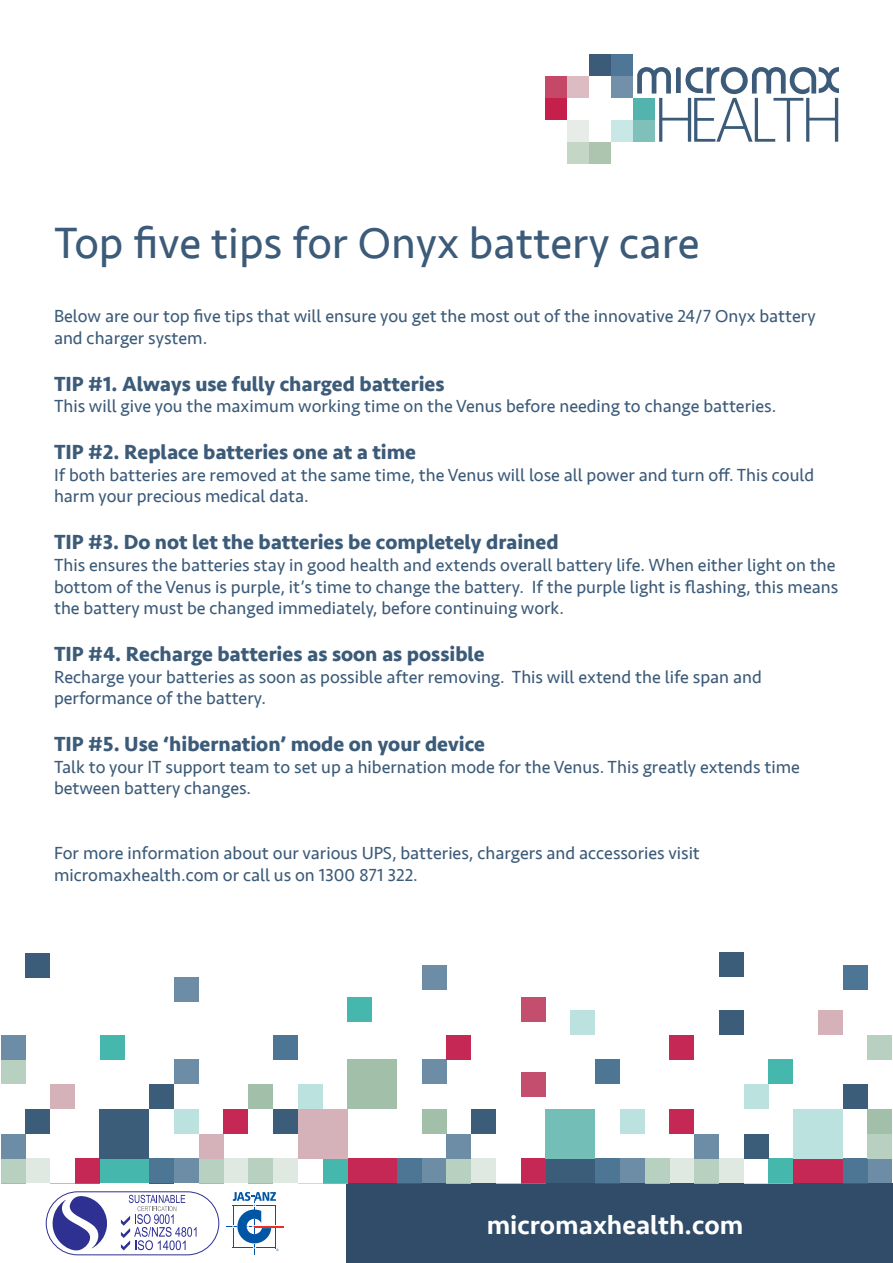
<style>
.page{position:relative;width:893px;height:1263px;background:#fff}
.page>*{position:absolute;margin:0;border:0;box-sizing:border-box;transform-origin:0 0}
.Paragraph_Style_1{font:45px "Seravek";color:#3c5b79}
.t1{font:500 27px "Seravek";color:#fff}
.Paragraph_Style_1-2{font:700 21px "Seravek";color:#3c5b79}
.Paragraph_Style_1-3{font:18px/21.6px "Seravek";color:#3c5b79}
</style>
<div class="page">
<div style="left:611px;top:120px;width:22px;height:22px;background:#c8e8e5"></div>
<div style="left:633px;top:120px;width:22px;height:22px;background:#7fc0ba"></div>
<div style="left:633px;top:98px;width:22px;height:22px;background:#52b4ac"></div>
<div style="left:611px;top:76px;width:22px;height:22px;background:#7390ab"></div>
<div style="left:611px;top:54px;width:22px;height:22px;background:#4f7696"></div>
<div style="left:589px;top:54px;width:22px;height:22px;background:#3c5b79"></div>
<div style="left:567px;top:76px;width:22px;height:22px;background:#dcbbc3"></div>
<div style="left:545px;top:76px;width:22px;height:22px;background:#c54869"></div>
<div style="left:545px;top:98px;width:22px;height:22px;background:#c61f4b"></div>
<div style="left:567px;top:120px;width:22px;height:22px;background:#e7ece8"></div>
<div style="left:567px;top:142px;width:22px;height:22px;background:#c4d6c6"></div>
<div style="left:589px;top:142px;width:22px;height:22px;background:#adc5ae"></div>
<svg style="left:637px;top:67px;width:202px;height:75px"></svg>
<div style="left:347px;top:1183px;width:546px;height:80px;background:#304c68"></div>
<div style="left:100px;top:1158px;width:49px;height:25px;background:#45b7ac"></div>
<div style="left:347px;top:1158px;width:50px;height:25px;background:#c52855"></div>
<div style="left:75px;top:1158px;width:25px;height:25px;background:#c52855"></div>
<div style="left:25px;top:1158px;width:25px;height:25px;background:#e0e8e2"></div>
<div style="left:1px;top:1158px;width:24px;height:25px;background:#b8d0c0"></div>
<div style="left:323px;top:1158px;width:24px;height:25px;background:#45b7ac"></div>
<div style="left:347px;top:997px;width:25px;height:25px;background:#45b7ac"></div>
<div style="left:422px;top:1158px;width:25px;height:25px;background:#6d8ca5"></div>
<div style="left:397px;top:1158px;width:25px;height:25px;background:#4d7694"></div>
<div style="left:273px;top:1158px;width:25px;height:25px;background:#e0e8e2"></div>
<div style="left:248px;top:1158px;width:25px;height:25px;background:#b8d0c0"></div>
<div style="left:174px;top:1158px;width:25px;height:25px;background:#6d8ca5"></div>
<div style="left:149px;top:1158px;width:25px;height:25px;background:#4d7694"></div>
<div style="left:224px;top:1158px;width:24px;height:25px;background:#e0e8e2"></div>
<div style="left:199px;top:1158px;width:25px;height:25px;background:#b8d0c0"></div>
<div style="left:546px;top:1158px;width:49px;height:25px;background:#3b5d79"></div>
<div style="left:793px;top:1158px;width:50px;height:25px;background:#c52855"></div>
<div style="left:521px;top:1072px;width:25px;height:25px;background:#c34e6d"></div>
<div style="left:521px;top:997px;width:25px;height:25px;background:#c34e6d"></div>
<div style="left:521px;top:1158px;width:25px;height:25px;background:#c52855"></div>
<div style="left:471px;top:1158px;width:25px;height:25px;background:#e0e8e2"></div>
<div style="left:447px;top:1158px;width:24px;height:25px;background:#b8d0c0"></div>
<div style="left:768px;top:1158px;width:25px;height:25px;background:#45b7ac"></div>
<div style="left:867px;top:1158px;width:25px;height:25px;background:#6d8ca5"></div>
<div style="left:843px;top:1158px;width:24px;height:25px;background:#4d7694"></div>
<div style="left:843px;top:965px;width:24px;height:25px;background:#4d7694"></div>
<div style="left:719px;top:1158px;width:25px;height:25px;background:#e0e8e2"></div>
<div style="left:694px;top:1158px;width:25px;height:25px;background:#b8d0c0"></div>
<div style="left:620px;top:1158px;width:25px;height:25px;background:#6d8ca5"></div>
<div style="left:595px;top:1158px;width:25px;height:25px;background:#4d7694"></div>
<div style="left:100px;top:1109px;width:49px;height:49px;background:#3b5d79"></div>
<div style="left:298px;top:1109px;width:49px;height:49px;background:#d5b2ba"></div>
<div style="left:347px;top:1059px;width:50px;height:50px;background:#a1bfa9"></div>
<div style="left:1px;top:1134px;width:24px;height:24px;background:#6d8ca5"></div>
<div style="left:25px;top:1109px;width:25px;height:25px;background:#3b5d79"></div>
<div style="left:50px;top:1084px;width:25px;height:25px;background:#d5b2ba"></div>
<div style="left:1px;top:1059px;width:24px;height:25px;background:#b8d0c0"></div>
<div style="left:273px;top:1109px;width:25px;height:25px;background:#3b5d79"></div>
<div style="left:422px;top:1109px;width:25px;height:25px;background:#a1bfa9"></div>
<div style="left:298px;top:1084px;width:25px;height:25px;background:#bbe2df"></div>
<div style="left:422px;top:1059px;width:25px;height:25px;background:#6d8ca5"></div>
<div style="left:422px;top:965px;width:25px;height:25px;background:#6d8ca5"></div>
<div style="left:248px;top:1084px;width:25px;height:25px;background:#a1bfa9"></div>
<div style="left:174px;top:1109px;width:25px;height:25px;background:#bbe2df"></div>
<div style="left:174px;top:1059px;width:25px;height:25px;background:#6d8ca5"></div>
<div style="left:174px;top:977px;width:25px;height:25px;background:#6d8ca5"></div>
<div style="left:149px;top:1084px;width:25px;height:25px;background:#3b5d79"></div>
<div style="left:199px;top:1134px;width:25px;height:24px;background:#d5b2ba"></div>
<div style="left:224px;top:1109px;width:24px;height:25px;background:#c52855"></div>
<div style="left:546px;top:1109px;width:49px;height:49px;background:#73bfb8"></div>
<div style="left:793px;top:1109px;width:50px;height:49px;background:#bbe2df"></div>
<div style="left:447px;top:1134px;width:24px;height:24px;background:#6d8ca5"></div>
<div style="left:471px;top:1109px;width:25px;height:25px;background:#3b5d79"></div>
<div style="left:694px;top:1134px;width:25px;height:24px;background:#6d8ca5"></div>
<div style="left:867px;top:1133px;width:25px;height:25px;background:#b8d0c0"></div>
<div style="left:867px;top:1109px;width:25px;height:24px;background:#a1bfa9"></div>
<div style="left:744px;top:1084px;width:24px;height:25px;background:#bbe2df"></div>
<div style="left:768px;top:1059px;width:25px;height:25px;background:#45b7ac"></div>
<div style="left:843px;top:1084px;width:24px;height:25px;background:#3b5d79"></div>
<div style="left:620px;top:1109px;width:25px;height:25px;background:#bbe2df"></div>
<div style="left:595px;top:1059px;width:25px;height:25px;background:#4d7694"></div>
<div style="left:818px;top:1010px;width:25px;height:25px;background:#d5b2ba"></div>
<div style="left:867px;top:1035px;width:25px;height:24px;background:#b8d0c0"></div>
<div style="left:570px;top:1010px;width:25px;height:25px;background:#bbe2df"></div>
<div style="left:447px;top:1035px;width:24px;height:24px;background:#c52855"></div>
<div style="left:719px;top:1010px;width:25px;height:25px;background:#3b5d79"></div>
<div style="left:744px;top:1134px;width:24px;height:24px;background:#3b5d79"></div>
<div style="left:719px;top:952px;width:25px;height:25px;background:#3b5d79"></div>
<div style="left:100px;top:1035px;width:25px;height:24px;background:#45b7ac"></div>
<div style="left:1px;top:1035px;width:24px;height:24px;background:#6d8ca5"></div>
<div style="left:25px;top:953px;width:25px;height:24px;background:#3b5d79"></div>
<div style="left:273px;top:1035px;width:25px;height:24px;background:#4d7694"></div>
<div style="left:669px;top:1109px;width:25px;height:25px;background:#c52855"></div>
<div style="left:669px;top:1035px;width:25px;height:24px;background:#c52855"></div>
<div style="left:669px;top:1158px;width:25px;height:25px;background:#e0e8e2"></div>
<div style="left:645px;top:1158px;width:24px;height:25px;background:#b8d0c0"></div>
<div style="left:46px;top:1191px;width:173px;height:64px;border:1px solid #2e3092;border-radius:31px"></div>
<svg style="left:45px;top:1195px;width:62px;height:58px"></svg>
<svg style="left:121px;top:1195px;width:75px;height:55px"></svg>
<svg style="left:226px;top:1192px;width:58px;height:63px"></svg>
<p class="Paragraph_Style_1" style="left:54px;top:208px;width:647px">Top five tips for Onyx battery care</p>
<p class="Paragraph_Style_1-3" style="left:54px;top:306px;width:763px">Below are our top five tips that will ensure you get the most out of the innovative 24/7 Onyx battery and charger system.</p>
<p class="Paragraph_Style_1-2" style="left:54px;top:367px;width:392px">TIP #1. Always use fully charged batteries</p>
<p class="Paragraph_Style_1-3" style="left:54px;top:396px;width:724px">This will give you the maximum working time on the Venus before needing to change batteries.</p>
<p class="Paragraph_Style_1-2" style="left:54px;top:435px;width:364px">TIP #2. Replace batteries one at a time</p>
<p class="Paragraph_Style_1-3" style="left:54px;top:464px;width:762px">If both batteries are removed at the same time, the Venus will lose all power and turn off. This could harm your precious medical data.</p>
<p class="Paragraph_Style_1-2" style="left:54px;top:525px;width:506px">TIP #3. Do not let the batteries be completely drained</p>
<p class="Paragraph_Style_1-3" style="left:54px;top:554px;width:786px">This ensures the batteries stay in good health and extends overall battery life. When either light on the bottom of the Venus is purple, it’s time to change the battery. If the purple light is flashing, this means the battery must be changed immediately, before continuing work.</p>
<p class="Paragraph_Style_1-2" style="left:54px;top:637px;width:432px">TIP #4. Recharge batteries as soon as possible</p>
<p class="Paragraph_Style_1-3" style="left:54px;top:666px;width:709px">Recharge your batteries as soon as possible after removing. This will extend the life span and performance of the battery.</p>
<p class="Paragraph_Style_1-2" style="left:54px;top:727px;width:432px">TIP #5. Use ‘hibernation’ mode on your device</p>
<p class="Paragraph_Style_1-3" style="left:54px;top:756px;width:747px">Talk to your IT support team to set up a hibernation mode for the Venus. This greatly extends time between battery changes.</p>
<p class="Paragraph_Style_1-3" style="left:54px;top:842px;width:647px">For more information about our various UPS, batteries, chargers and accessories visit</p>
<p class="Paragraph_Style_1-3" style="left:54px;top:864px;width:365px">micromaxhealth.com or call us on 1300 871 322.</p>
<p class="t1" style="left:487px;top:1208px;width:258px">micromaxhealth.com</p>
</div>
